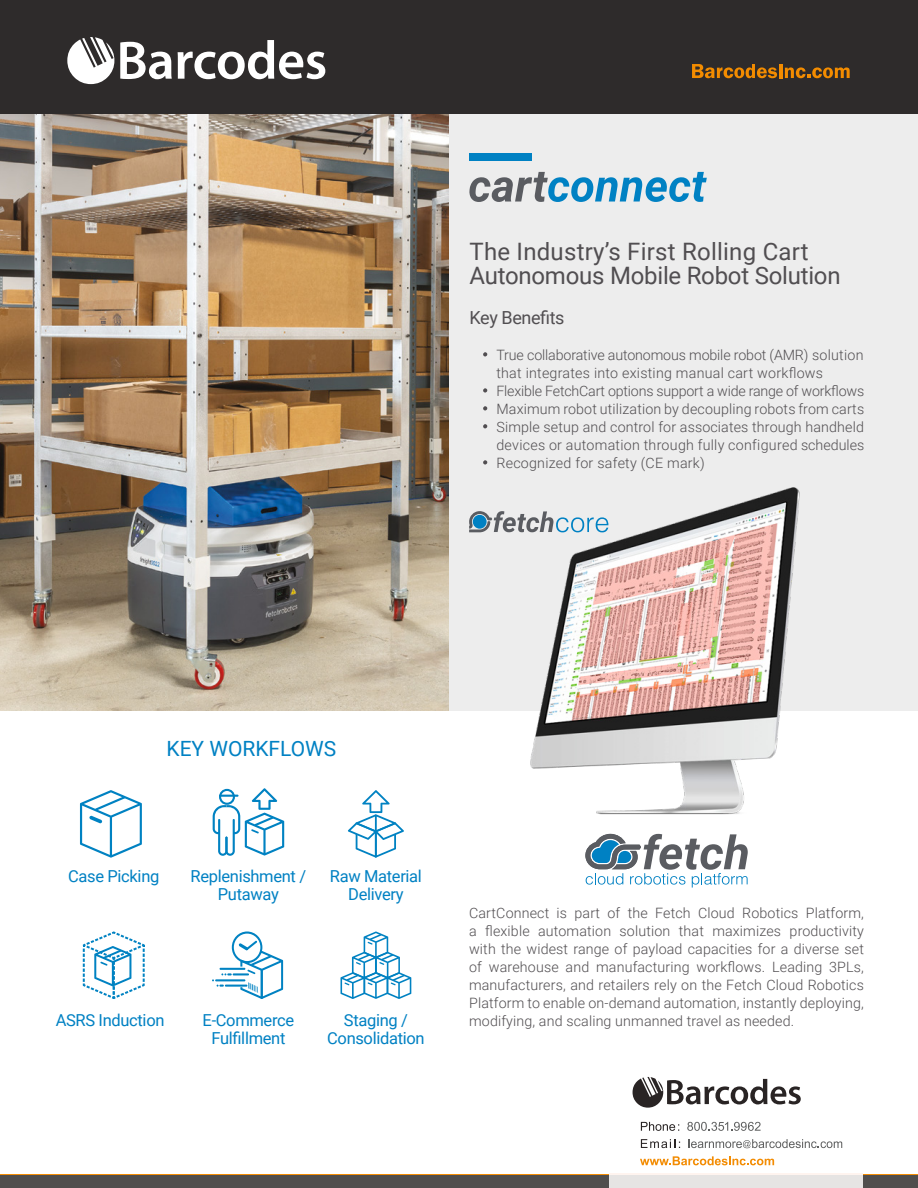
<style>
.page{position:relative;width:918px;height:1188px;background:#fff}
.page>*{position:absolute;margin:0;border:0;box-sizing:border-box;transform-origin:0 0}
.t1{font:24px/24px "Roboto";letter-spacing:-.01em;color:#514e51}
.t2{font:21px "Roboto";color:#0081c3}
.t3{font:18px "Roboto";letter-spacing:-.025em;color:#514e51}
.t4{font:16.5px/18px "Roboto";letter-spacing:-.02em;color:#0081c3;text-align:center}
.t5{font:300 14.25px/18px "Roboto";letter-spacing:.01em;color:#514e51}
.t6{font:300 14.25px "Roboto";letter-spacing:-.015em;color:#514e51}
</style>
<div class="page">
<div style="left:0;top:0;width:918px;height:710px;background:#ededed"></div>
<div style="left:469px;top:153px;width:63px;height:8px;background:#0081c3"></div>
<svg style="left:80px;top:790px;width:62px;height:68px"></svg>
<svg style="left:341px;top:931px;width:70px;height:68px"></svg>
<svg style="left:213px;top:788px;width:71px;height:68px"></svg>
<img style="left:0;top:114px;width:449px;height:596px">
<svg style="left:469px;top:172px;width:238px;height:30px"></svg>
<svg style="left:348px;top:790px;width:56px;height:68px"></svg>
<svg style="left:83px;top:931px;width:62px;height:68px"></svg>
<svg style="left:212px;top:931px;width:71px;height:68px"></svg>
<img style="left:481px;top:487px;width:437px;height:347px">
<svg style="left:469px;top:511px;width:139px;height:21px"></svg>
<svg style="left:483px;top:424px;width:4px;height:4px"></svg>
<svg style="left:483px;top:406px;width:4px;height:4px"></svg>
<svg style="left:483px;top:460px;width:4px;height:4px"></svg>
<svg style="left:483px;top:352px;width:4px;height:4px"></svg>
<svg style="left:483px;top:388px;width:4px;height:4px"></svg>
<svg style="left:0;top:1174px;width:918px;height:2px"></svg>
<div style="left:0;top:1176px;width:918px;height:12px;background:#504e4d"></div>
<hr style="left:610px;top:1174px;width:253px;height:2px;background:#fff4ef">
<div style="left:610px;top:1176px;width:253px;height:12px;background:#e6e4e3"></div>
<svg style="left:633px;top:1077px;width:168px;height:31px"></svg>
<svg style="left:641px;top:1122px;width:38px;height:9px"></svg>
<svg style="left:687px;top:1122px;width:74px;height:9px"></svg>
<svg style="left:641px;top:1139px;width:39px;height:9px"></svg>
<svg style="left:689px;top:1139px;width:153px;height:9px"></svg>
<svg style="left:640px;top:1156px;width:134px;height:9px"></svg>
<div style="left:0;top:0;width:918px;height:114px;background:#2e2b2b"></div>
<svg style="left:67px;top:37px;width:47px;height:47px"></svg>
<svg style="left:120px;top:40px;width:205px;height:39px"></svg>
<svg style="left:692px;top:64px;width:85px;height:14px"></svg>
<hr style="left:779px;top:64px;width:3px;height:14px;background:#f38c00">
<svg style="left:785px;top:67px;width:65px;height:11px"></svg>
<svg style="left:585px;top:834px;width:163px;height:54px"></svg>
<h1 class="t1" style="left:469px;top:239px;width:373px">The Industry’s First Rolling Cart<br>Autonomous Mobile Robot Solution</h1>
<p class="t3" style="left:469px;top:305px;width:97px">Key Benefits</p>
<p class="t5" style="left:496px;top:345px;width:369px;text-indent:-13px">• True collaborative autonomous mobile robot (AMR) solution that integrates into existing manual cart workflows</p>
<p class="t6" style="left:483px;top:381px;width:383px">• Flexible FetchCart options support a wide range of workflows</p>
<p class="t5" style="left:483px;top:399px;width:383px">• Maximum robot utilization by decoupling robots from carts</p>
<p class="t5" style="left:483px;top:417px;width:383px;text-align:right">• Simple setup and control for associates through handheld devices or automation through fully configured schedules</p>
<p class="t5" style="left:483px;top:453px;width:223px">• Recognized for safety (CE mark)</p>
<h2 class="t2" style="left:167px;top:734px;width:171px">KEY WORKFLOWS</h2>
<p class="t4" style="left:68px;top:867px;width:93px">Case Picking</p>
<p class="t4" style="left:191px;top:867px;width:117px">Replenishment /<br>Putaway</p>
<p class="t4" style="left:330px;top:867px;width:94px">Raw Material<br>Delivery</p>
<p class="t4" style="left:56px;top:1011px;width:110px">ASRS Induction</p>
<p class="t4" style="left:203px;top:1011px;width:93px">E-Commerce<br>Fulfillment</p>
<p class="t4" style="left:327px;top:1011px;width:99px">Staging /<br>Consolidation</p>
<p class="t5" style="left:469px;top:903px;width:396px;text-align:justify">CartConnect is part of the Fetch Cloud Robotics Platform, a flexible automation solution that maximizes productivity with the widest range of payload capacities for a diverse set of warehouse and manufacturing workflows. Leading 3PLs, manufacturers, and retailers rely on the Fetch Cloud Robotics Platform to enable on-demand automation, instantly deploying, modifying, and scaling unmanned travel as needed.</p>
</div>
